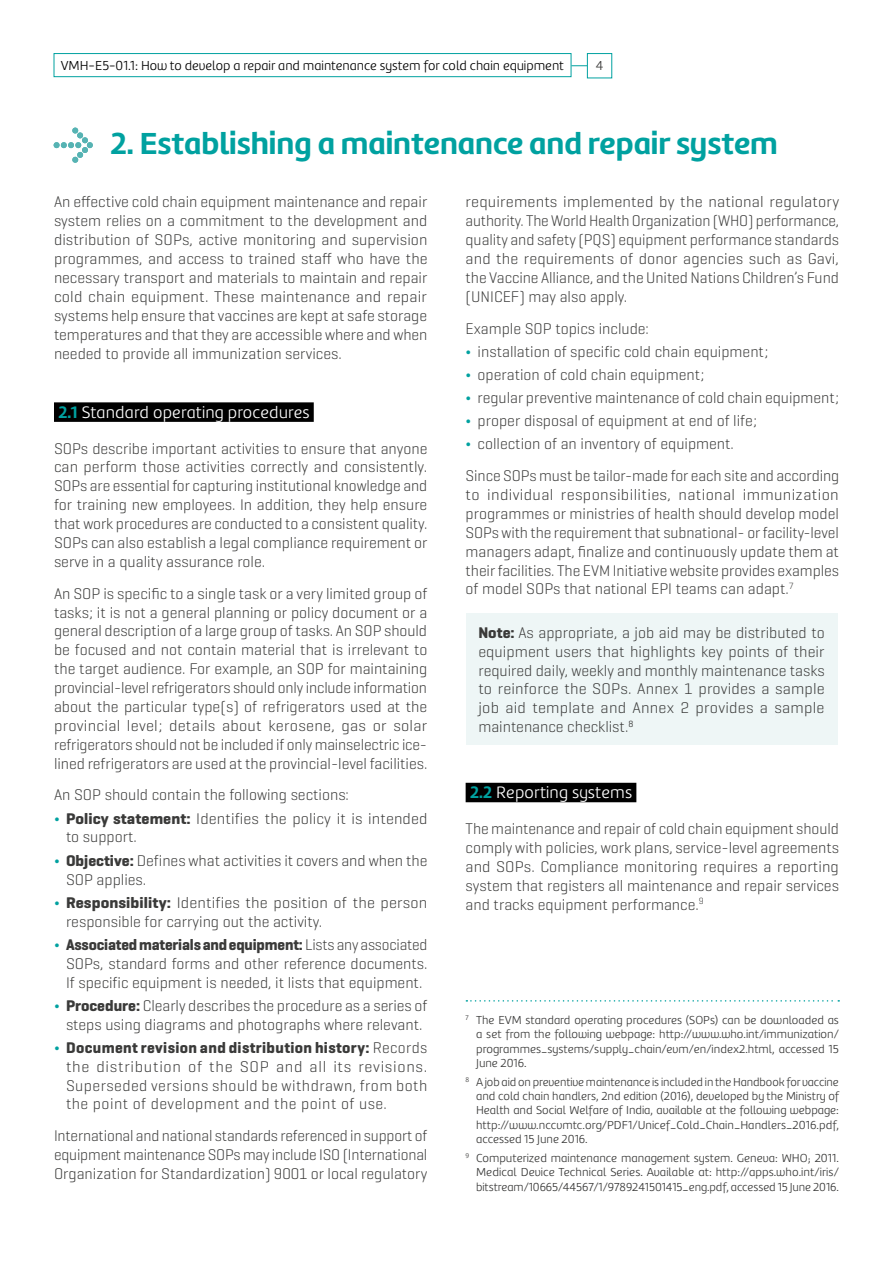
<style>
.page{position:relative;width:893px;height:1263px;background:#fff}
.page>*{position:absolute;margin:0;border:0;box-sizing:border-box;transform-origin:0 0}
.Titre{font:700 31.5px "Marine UP";color:#00a1a0}
.Sous_titre_1{font:300 17.25px "Marine UP";letter-spacing:.01em;color:#fff}
.Body{font:300 15.75px/18.9px "Geogrotesque";color:#3a3a39;text-align:justify}
.Body_sans_retrait{font:300 15.75px/18.9px "Geogrotesque";color:#3a3a39;text-align:justify}
.Texte_box{font:300 15.75px/18.9px "Geogrotesque";letter-spacing:.01em;color:#3a3a39;text-align:justify}
.t1{font:300 13.5px "Marine UP";color:#000}
.t2{font:300 13.5px "Marine UP";color:#3a3a39}
.Footnote{font:300 12px/14.4px "Marine UP";color:#3a3a39;text-align:justify}
.s1{font-weight:700;color:#00a1a0}
.s2{font-weight:700}
</style>
<div class="page">
<div style="left:54px;top:53px;width:517px;height:24px;border:1px solid #00a1a0"></div>
<svg style="left:571px;top:65px;width:16px;height:1px"></svg>
<div style="left:587px;top:53px;width:25px;height:25px;border:1px solid #00a1a0"></div>
<div style="left:54px;top:402px;width:260px;height:20px;background:#000"></div>
<div style="left:466px;top:783px;width:170px;height:19px;background:#000"></div>
<div style="left:466px;top:613px;width:371px;height:132px;background:#eef6f6"></div>
<svg style="left:466px;top:1000px;width:373px;height:1px"></svg>
<svg style="left:54px;top:128px;width:39px;height:35px"></svg>
<p class="t1" style="left:61px;top:57px;width:505px">VMH-E5-01.1: How to develop a repair and maintenance system for cold chain equipment</p>
<p class="t2" style="left:596px;top:57px;width:9px">4</p>
<p class="Titre" style="left:111px;top:123px;width:669px">2. Establishing a maintenance and repair system</p>
<p class="Body" style="left:54px;top:192px;width:375px">An effective cold chain equipment maintenance and repair system relies on a commitment to the development and distribution of SOPs, active monitoring and supervision programmes, and access to trained staff who have the necessary transport and materials to maintain and repair cold chain equipment. These maintenance and repair systems help ensure that vaccines are kept at safe storage temperatures and that they are accessible where and when needed to provide all immunization services.</p>
<p class="Sous_titre_1" style="left:59px;top:401px;width:253px"><span class="s1">2.1</span> Standard operating procedures</p>
<p class="Body" style="left:54px;top:438px;width:375px">SOPs describe important activities to ensure that anyone can perform those activities correctly and consistently.<br>SOPs are essential for capturing institutional knowledge and for training new employees. In addition, they help ensure that work procedures are conducted to a consistent quality.<br>SOPs can also establish a legal compliance requirement or serve in a quality assurance role.</p>
<p class="Body" style="left:54px;top:583px;width:375px">An SOP is specific to a single task or a very limited group of tasks; it is not a general planning or policy document or a general description of a large group of tasks. An SOP should be focused and not contain material that is irrelevant to the target audience. For example, an SOP for maintaining provincial-level refrigerators should only include information about the particular type(s) of refrigerators used at the provincial level; details about kerosene, gas or solar refrigerators should not be included if only mainselectric ice&shy;lined refrigerators are used at the provincial-level facilities.</p>
<p class="Body_sans_retrait" style="left:54px;top:785px;width:296px">An SOP should contain the following sections:</p>
<p class="Body" style="left:66px;top:808px;width:363px"><span class="s2">Policy statement:</span> Identifies the policy it is intended to support.</p>
<p class="Body" style="left:66px;top:850px;width:363px"><span class="s2">Objective:</span> Defines what activities it covers and when the<br>SOP applies.</p>
<p class="Body" style="left:66px;top:892px;width:363px"><span class="s2">Responsibility:</span> Identifies the position of the person responsible for carrying out the activity.</p>
<p class="Body" style="left:66px;top:934px;width:363px"><span class="s2">Associated materials and equipment:</span> Lists any associated SOPs, standard forms and other reference documents.<br>If specific equipment is needed, it lists that equipment.</p>
<p class="Body" style="left:66px;top:995px;width:363px"><span class="s2">Procedure:</span> Clearly describes the procedure as a series of steps using diagrams and photographs where relevant.</p>
<p class="Body" style="left:66px;top:1037px;width:363px"><span class="s2">Document revision and distribution history:</span> Records the distribution of the SOP and all its revisions.<br>Superseded versions should be withdrawn, from both the point of development and the point of use.</p>
<p class="Body" style="left:54px;top:1126px;width:375px">International and national standards referenced in support of equipment maintenance SOPs may include ISO (International Organization for Standardization) 9001 or local regulatory</p>
<p class="Body" style="left:466px;top:192px;width:375px">requirements implemented by the national regulatory authority. The World Health Organization (WHO) performance, quality and safety (PQS) equipment performance standards and the requirements of donor agencies such as Gavi, the Vaccine Alliance, and the United Nations Children’s Fund (UNICEF) may also apply.</p>
<p class="Body" style="left:466px;top:318px;width:185px">Example SOP topics include:</p>
<p class="Body" style="left:478px;top:341px;width:292px">installation of specific cold chain equipment;</p>
<p class="Body" style="left:478px;top:365px;width:228px">operation of cold chain equipment;</p>
<p class="Body" style="left:478px;top:388px;width:363px">regular preventive maintenance of cold chain equipment;</p>
<p class="Body" style="left:478px;top:411px;width:281px">proper disposal of equipment at end of life;</p>
<p class="Body" style="left:478px;top:434px;width:258px">collection of an inventory of equipment.</p>
<p class="Body" style="left:466px;top:466px;width:375px">Since SOPs must be tailor-made for each site and according to individual responsibilities, national immunization programmes or ministries of health should develop model SOPs with the requirement that subnational- or facility-level managers adapt, finalize and continuously update them at their facilities. The EVM Initiative website provides examples of model SOPs that national EPI teams can adapt.<sup>7</sup></p>
<p class="Texte_box" style="left:478px;top:622px;width:348px"><span class="s2">Note:</span> As appropriate, a job aid may be distributed to equipment users that highlights key points of their required daily, weekly and monthly maintenance tasks to reinforce the SOPs. Annex 1 provides a sample job aid template and Annex 2 provides a sample maintenance checklist.<sup>8</sup></p>
<p class="Sous_titre_1" style="left:470px;top:782px;width:164px"><span class="s1">2.2</span> Reporting systems</p>
<p class="Body_sans_retrait" style="left:466px;top:819px;width:375px">The maintenance and repair of cold chain equipment should comply with policies, work plans, service-level agreements and SOPs. Compliance monitoring requires a reporting system that registers all maintenance and repair services and tracks equipment performance.<sup>9</sup></p>
<p class="Footnote" style="left:476px;top:1012px;width:364px;text-indent:-10px"><sup>7</sup> The EVM standard operating procedures (SOPs) can be downloaded as a set from the following webpage: http://www.who.int/immunization/ programmes_systems/supply_chain/evm/en/index2.html, accessed 15<br>June 2016.</p>
<p class="Footnote" style="left:476px;top:1074px;width:365px;text-indent:-10px"><sup>8</sup> A job aid on preventive maintenance is included in the Handbook for vaccine and cold chain handlers, 2nd edition (2016), developed by the Ministry of Health and Social Welfare of India, available at the following webpage: http://www.nccvmtc.org/PDF1/Unicef_Cold_Chain_Handlers_2016.pdf, accessed 15 June 2016.</p>
<p class="Footnote" style="left:476px;top:1150px;width:364px;text-indent:-10px"><sup>9</sup> Computerized maintenance management system. Geneva: WHO; 2011.<br>Medical Device Technical Series. Available at: http://apps.who.int/iris/ bitstream/10665/44567/1/9789241501415_eng.pdf, accessed 15 June 2016.</p>
</div>
